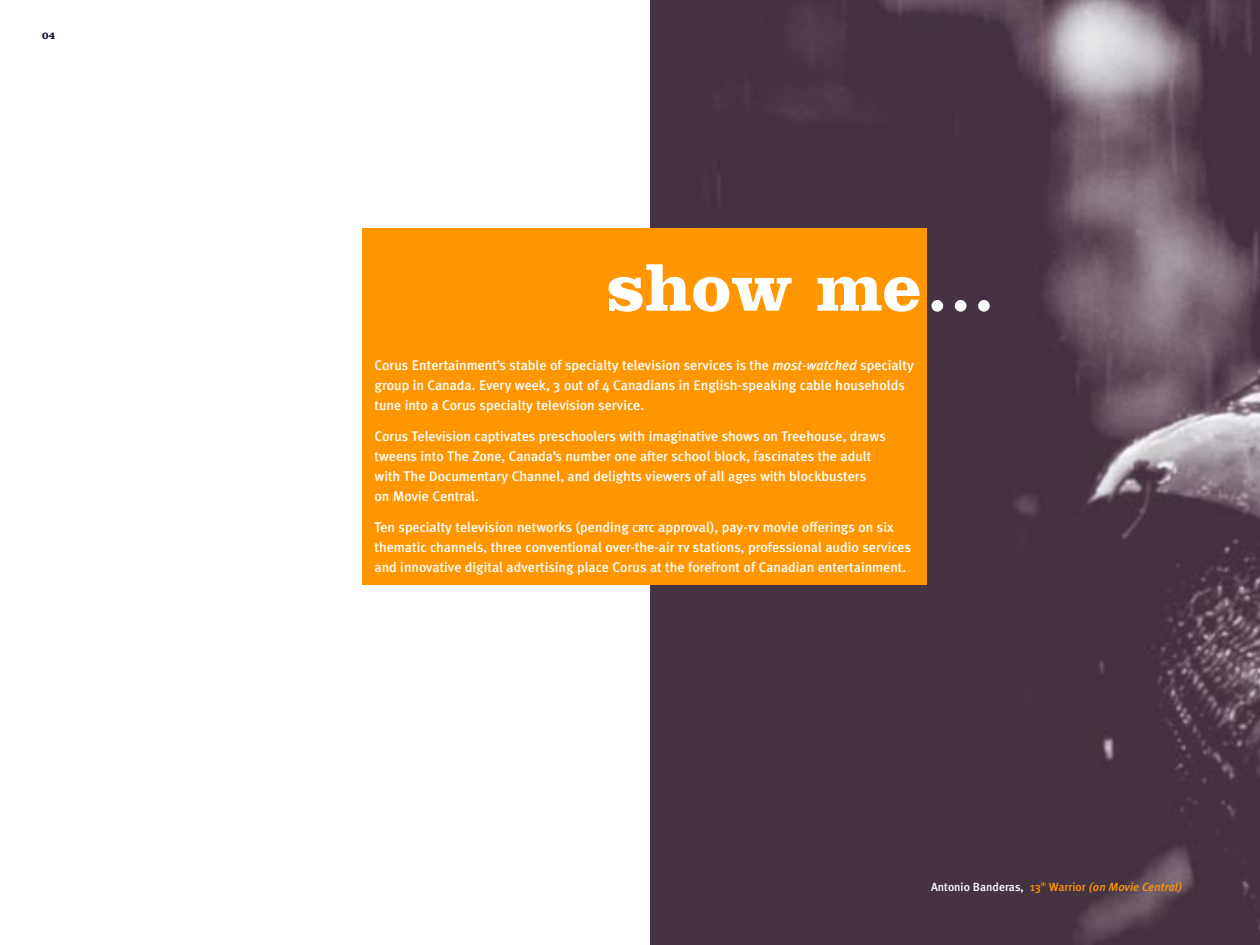
<style>
.page{position:relative;width:1260px;height:945px;background:#fff}
.page>*{position:absolute;margin:0;border:0;box-sizing:border-box;transform-origin:0 0}
.t1{font:700 70px "Clarendon";color:#fff}
.t2{font:500 14px/20.1px "Meta Plus";color:#fff}
.t3{font:500 11.9px "Meta Plus";color:#fff}
.t4{font:700 10.5px "Clarendon";color:#121735}
.s1{font-style:italic}
.s2{font-weight:700;font-size:10.15px}
.s3{color:#ff9600}
.s4{font-style:italic;color:#ff9600}
</style>
<div class="page">
<img style="left:651px;top:0;width:609px;height:945px">
<div style="left:362px;top:228px;width:565px;height:357px;background:#ff9600"></div>
<p class="t4" style="left:42px;top:32px;width:14px">04</p>
<h1 class="t1" style="left:606px;top:263px;width:391px">show me…</h1>
<p class="t2" style="left:374px;top:356px;width:541px">Corus Entertainment’s stable of specialty television services is the <span class="s1">most-watched</span> specialty group in Canada. Every week, 3 out of 4 Canadians in English-speaking cable households tune into a Corus specialty television service.</p>
<p class="t2" style="left:374px;top:427px;width:513px">Corus Television captivates preschoolers with imaginative shows on Treehouse, draws tweens into The Zone, Canada’s number one after school block, fascinates the adult with The Documentary Channel, and delights viewers of all ages with blockbusters<br>on Movie Central.</p>
<p class="t2" style="left:374px;top:518px;width:538px">Ten specialty television networks (pending <span class="s2">CRTC</span> approval), pay-<span class="s2">TV</span> movie offerings on six thematic channels, three conventional over-the-air <span class="s2">TV</span> stations, professional audio services and innovative digital advertising place Corus at the forefront of Canadian entertainment.</p>
<p class="t3" style="left:931px;top:883px;width:253px">Antonio Banderas, <span class="s3">13</span><sup>th</sup> <span class="s3">Warrior</span> <span class="s4">(on Movie Central)</span></p>
</div>
